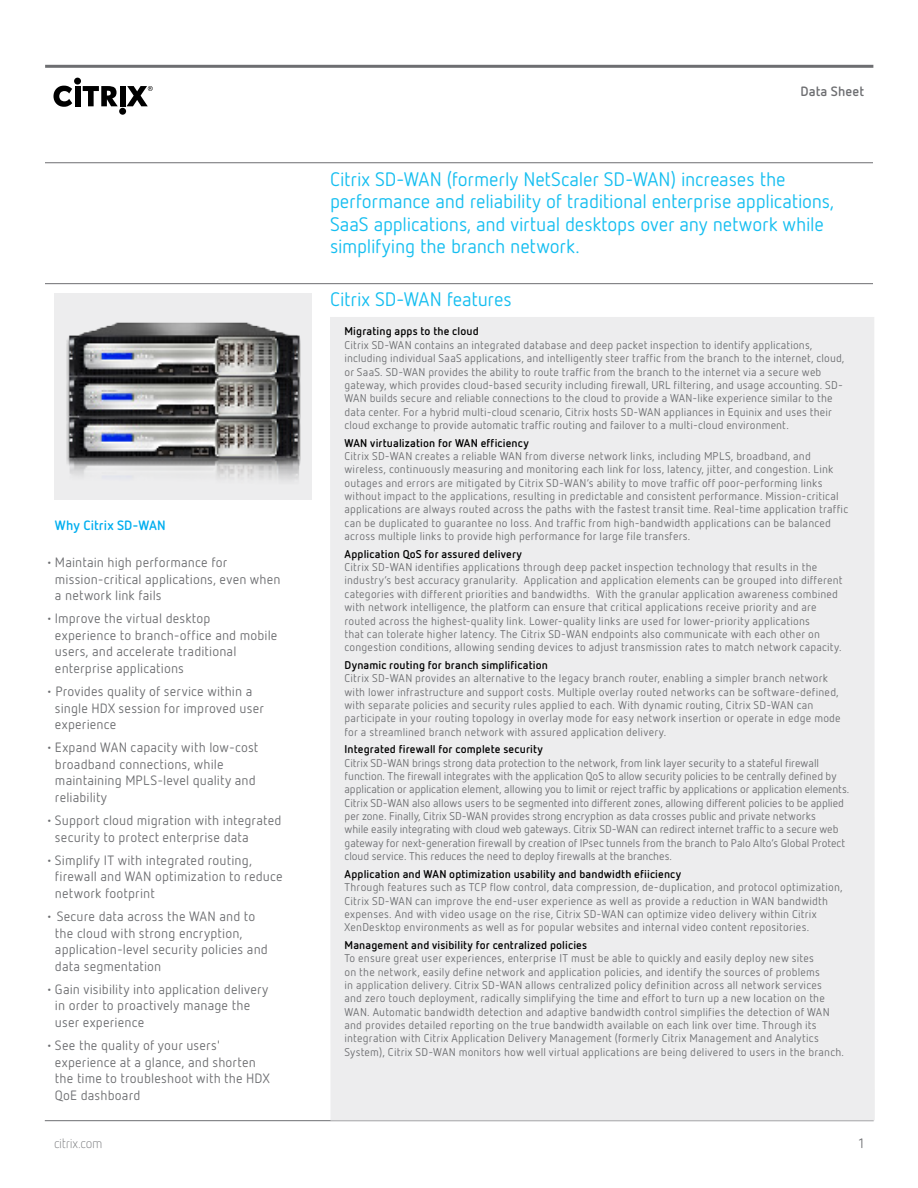
<style>
.page{position:relative;width:918px;height:1188px;background:#fff}
.page>*{position:absolute;margin:0;border:0;box-sizing:border-box;transform-origin:0 0}
.t1{font:19.5px/22.5px "Netto OT";letter-spacing:-.01em;color:#15bef0}
.t2{font:13.5px/16.5px "Netto OT";letter-spacing:.01em;color:#6d6e71}
.t3{font:700 13.5px "Netto OT";letter-spacing:.01em;color:#00aeef}
.t4{font:300 13.5px "Netto OT";letter-spacing:-.01em;color:#6d6e71}
.t5{font:700 13.5px "Netto OT";letter-spacing:.01em;color:#6d6e71}
.t6{font:11.25px/13.4px "Netto OT";letter-spacing:.015em;color:#6d6e71}
.t7{font:700 11.25px "Netto OT";letter-spacing:.01em;color:#000}
</style>
<div class="page">
<hr style="left:45px;top:1120px;width:829px;height:1px;background:#6d6e71">
<hr style="left:45px;top:65px;width:828px;height:3px;background:#6d6e71">
<div style="left:74px;top:78px;width:7px;height:7px;background:#000;border-radius:50%"></div>
<div style="left:75px;top:86px;width:5px;height:20px;background:#000"></div>
<div style="left:119px;top:108px;width:7px;height:7px;background:#000;border-radius:50%"></div>
<div style="left:120px;top:86px;width:5px;height:20px;background:#000"></div>
<svg style="left:53px;top:86px;width:19px;height:21px"></svg>
<svg style="left:83px;top:86px;width:35px;height:20px"></svg>
<svg style="left:127px;top:86px;width:26px;height:20px"></svg>
<hr style="left:45px;top:162px;width:828px;height:1px;background:#6d6e71">
<hr style="left:45px;top:283px;width:828px;height:1px;background:#6d6e71">
<div style="left:54px;top:293px;width:258px;height:207px;background:#ededee"></div>
<img style="left:67px;top:322px;width:233px;height:159px">
<div style="left:330px;top:317px;width:545px;height:804px;background:#ededee"></div>
<p class="t5" style="left:800px;top:83px;width:65px">Data Sheet</p>
<p class="t3" style="left:55px;top:516px;width:112px">Why Citrix SD-WAN</p>
<p class="t2" style="left:55px;top:554px;width:227px;text-indent:-9px">•Maintain high performance for mission-critical applications, even when a network link fails</p>
<p class="t2" style="left:55px;top:610px;width:224px;text-indent:-9px">• Improve the virtual desktop<br>experience to branch-office and mobile users, and accelerate traditional enterprise applications</p>
<p class="t2" style="left:55px;top:683px;width:211px;text-indent:-9px">• Provides quality of service within a single HDX session for improved user experience</p>
<p class="t2" style="left:55px;top:739px;width:205px;text-indent:-9px">• Expand WAN capacity with low-cost broadband connections, while maintaining MPLS-level quality and reliability</p>
<p class="t2" style="left:55px;top:812px;width:228px;text-indent:-9px">• Support cloud migration with integrated security to protect enterprise data</p>
<p class="t2" style="left:55px;top:852px;width:229px;text-indent:-9px">• Simplify IT with integrated routing, firewall and WAN optimization to reduce network footprint</p>
<p class="t2" style="left:55px;top:908px;width:214px;text-indent:-9px">• Secure data across the WAN and to the cloud with strong encryption, application-level security policies and data segmentation</p>
<p class="t2" style="left:55px;top:981px;width:215px;text-indent:-9px">•Gain visibility into application delivery in order to proactively manage the user experience</p>
<p class="t2" style="left:55px;top:1037px;width:216px;text-indent:-9px">• See the quality of your users' experience at a glance, and shorten the time to troubleshoot with the HDX<br>QoE dashboard</p>
<h1 class="t1" style="left:330px;top:167px;width:506px">Citrix SD-WAN (formerly NetScaler SD-WAN) increases the performance and reliability of traditional enterprise applications, SaaS applications, and virtual desktops over any network while simplifying the branch network.</h1>
<h1 class="t1" style="left:330px;top:288px;width:183px">Citrix SD-WAN features</h1>
<p class="t7" style="left:345px;top:324px;width:136px">Migrating apps to the cloud</p>
<p class="t6" style="left:345px;top:338px;width:501px">Citrix SD-WAN contains an integrated database and deep packet inspection to identify applications, including individual SaaS applications, and intelligently steer traffic from the branch to the internet, cloud, or SaaS. SD-WAN provides the ability to route traffic from the branch to the internet via a secure web gateway, which provides cloud-based security including firewall, URL filtering, and usage accounting. SD-WAN builds secure and reliable connections to the cloud to provide a WAN-like experience similar to the data center. For a hybrid multi-cloud scenario, Citrix hosts SD-WAN appliances in Equinix and uses their cloud exchange to provide automatic traffic routing and failover to a multi-cloud environment.</p>
<p class="t7" style="left:345px;top:436px;width:186px">WAN virtualization for WAN efficiency</p>
<p class="t6" style="left:345px;top:449px;width:505px">Citrix SD-WAN creates a reliable WAN from diverse network links, including MPLS, broadband, and wireless, continuously measuring and monitoring each link for loss, latency, jitter, and congestion. Link outages and errors are mitigated by Citrix SD-WAN’s ability to move traffic off poor-performing links without impact to the applications, resulting in predictable and consistent performance. Mission-critical applications are always routed across the paths with the fastest transit time. Real-time application traffic can be duplicated to guarantee no loss. And traffic from high-bandwidth applications can be balanced across multiple links to provide high performance for large file transfers.</p>
<p class="t7" style="left:345px;top:547px;width:179px">Application QoS for assured delivery</p>
<p class="t6" style="left:345px;top:560px;width:499px">Citrix SD-WAN identifies applications through deep packet inspection technology that results in the industry’s best accuracy granularity. Application and application elements can be grouped into different categories with different priorities and bandwidths. With the granular application awareness combined with network intelligence, the platform can ensure that critical applications receive priority and are routed across the highest-quality link. Lower-quality links are used for lower-priority applications<br>that can tolerate higher latency. The Citrix SD-WAN endpoints also communicate with each other on congestion conditions, allowing sending devices to adjust transmission rates to match network capacity.</p>
<p class="t7" style="left:345px;top:658px;width:205px">Dynamic routing for branch simplification</p>
<p class="t6" style="left:345px;top:671px;width:498px">Citrix SD-WAN provides an alternative to the legacy branch router, enabling a simpler branch network with lower infrastructure and support costs. Multiple overlay routed networks can be software-defined, with separate policies and security rules applied to each. With dynamic routing, Citrix SD-WAN can participate in your routing topology in overlay mode for easy network insertion or operate in edge mode for a streamlined branch network with assured application delivery.</p>
<p class="t7" style="left:345px;top:742px;width:200px">Integrated firewall for complete security</p>
<p class="t6" style="left:345px;top:756px;width:506px">Citrix SD-WAN brings strong data protection to the network, from link layer security to a stateful firewall function. The firewall integrates with the application QoS to allow security policies to be centrally defined by application or application element, allowing you to limit or reject traffic by applications or application elements.<br>Citrix SD-WAN also allows users to be segmented into different zones, allowing different policies to be applied per zone. Finally, Citrix SD-WAN provides strong encryption as data crosses public and private networks<br>while easily integrating with cloud web gateways. Citrix SD-WAN can redirect internet traffic to a secure web gateway for next-generation firewall by creation of IPsec tunnels from the branch to Palo Alto’s Global Protect cloud service. This reduces the need to deploy firewalls at the branches.</p>
<p class="t7" style="left:345px;top:867px;width:338px">Application and WAN optimization usability and bandwidth efiiciency</p>
<p class="t6" style="left:345px;top:880px;width:500px">Through features such as TCP flow control, data compression, de-duplication, and protocol optimization, Citrix SD-WAN can improve the end-user experience as well as provide a reduction in WAN bandwidth expenses. And with video usage on the rise, Citrix SD-WAN can optimize video delivery within Citrix XenDesktop environments as well as for popular websites and internal video content repositories.</p>
<p class="t7" style="left:345px;top:938px;width:244px">Management and visibility for centralized policies</p>
<p class="t6" style="left:345px;top:951px;width:501px">To ensure great user experiences, enterprise IT must be able to quickly and easily deploy new sites<br>on the network, easily define network and application policies, and identify the sources of problems<br>in application delivery. Citrix SD-WAN allows centralized policy definition across all network services<br>and zero touch deployment, radically simplifying the time and effort to turn up a new location on the WAN. Automatic bandwidth detection and adaptive bandwidth control simplifies the detection of WAN and provides detailed reporting on the true bandwidth available on each link over time. Through its integration with Citrix Application Delivery Management (formerly Citrix Management and Analytics System), Citrix SD-WAN monitors how well virtual applications are being delivered to users in the branch.</p>
<p class="t4" style="left:54px;top:1135px;width:50px">citrix.com</p>
<p class="t2" style="left:859px;top:1135px;width:7px">1</p>
</div>
